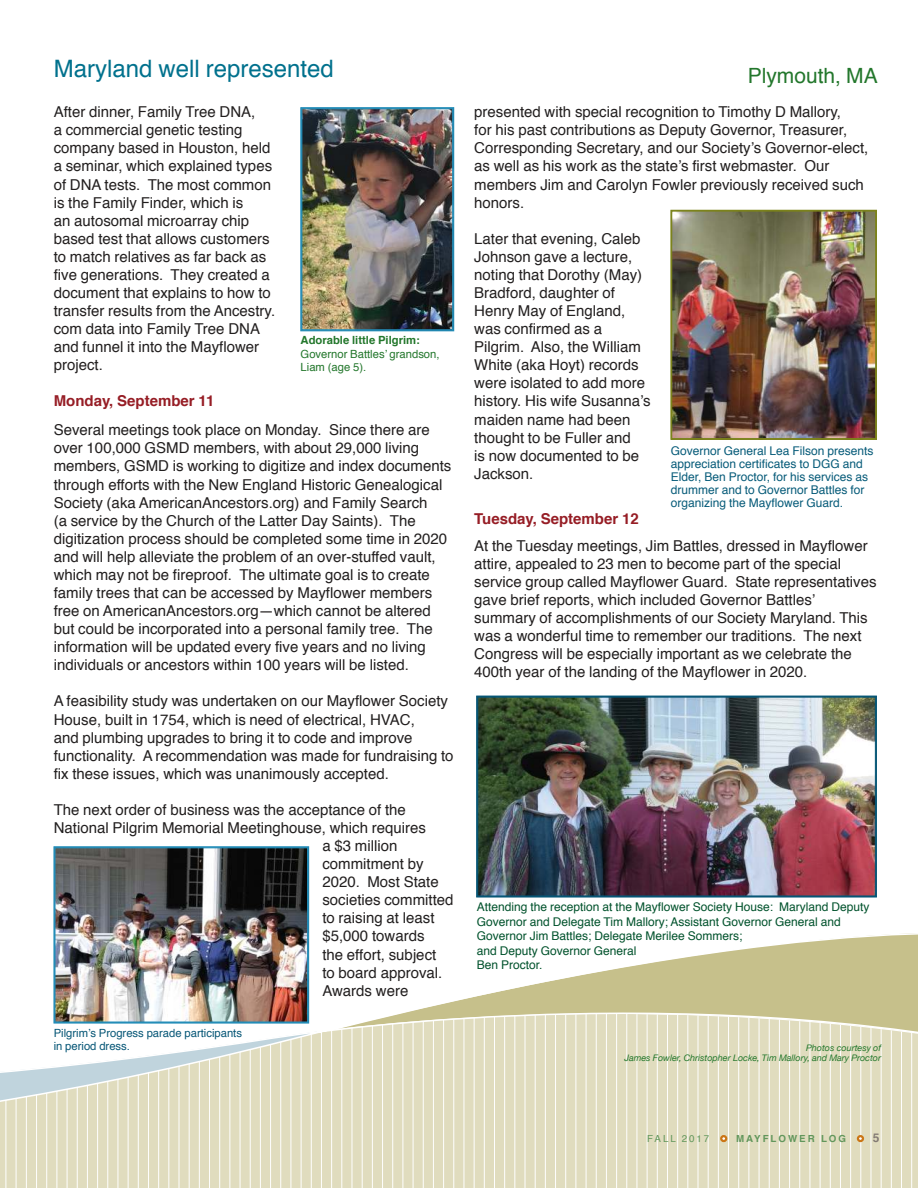
<style>
.page{position:relative;width:918px;height:1188px;background:#fff}
.page>*{position:absolute;margin:0;border:0;box-sizing:border-box;transform-origin:0 0}
.t1{font:24px "Helvetica";color:#00718d}
.t2{font:21px "Helvetica";color:#23772c}
.t3{font:15px/18.1px "Helvetica";color:#221f1f}
.t4{font:700 15px "Helvetica";color:#961d25}
.t5{font:12px/14.4px "Helvetica";color:#00522c}
.t6{font:12px/13.2px "Helvetica";color:#075b79}
.t7{font:700 12px "Helvetica";color:#837a74}
.t8{font:11.25px/13.5px "Helvetica";color:#065676}
.t9{font:11.25px/13.5px "Helvetica";color:#23772c}
.t10{font:700 11.25px "Helvetica";color:#23772c}
.t11{font:700 9.75px "Helvetica";letter-spacing:.2em;color:#61965b}
.t12{font:9.75px "Helvetica";letter-spacing:.2em;color:#61965b}
.t13{font:italic 9px/10.8px "Helvetica Neue";color:#23772c;text-align:right}
</style>
<div class="page">
<img style="left:476px;top:696px;width:401px;height:201px">
<div style="left:478px;top:697px;width:398px;height:199px;border:1px solid #065676"></div>
<svg style="left:0;top:903px;width:918px;height:285px"></svg>
<img style="left:671px;top:210px;width:206px;height:230px">
<div style="left:672px;top:211px;width:204px;height:228px;border:1px solid #7c831b"></div>
<div style="left:720px;top:1135px;width:7px;height:7px;border:2px solid #cb7616;border-radius:50%"></div>
<div style="left:857px;top:1135px;width:7px;height:7px;border:2px solid #cb7616;border-radius:50%"></div>
<img style="left:300px;top:107px;width:154px;height:224px">
<div style="left:302px;top:109px;width:151px;height:221px;border:1px solid #238db8"></div>
<img style="left:54px;top:846px;width:255px;height:178px">
<div style="left:55px;top:848px;width:253px;height:174px;border:1px solid #238db8"></div>
<h1 class="t1" style="left:54px;top:59px;width:282px">Maryland well represented</h1>
<p class="t3" style="left:54px;top:104px;width:223px">After dinner, Family Tree DNA,<br>a commercial genetic testing company based in Houston, held a seminar, which explained types of DNA tests. The most common is the Family Finder, which is<br>an autosomal microarray chip based test that allows customers to match relatives as far back as five generations. They created a document that explains to how to transfer results from the Ancestry. com data into Family Tree DNA and funnel it into the Mayflower project.</p>
<p class="t4" style="left:54px;top:395px;width:162px">Monday, September 11</p>
<p class="t3" style="left:54px;top:422px;width:399px">Several meetings took place on Monday. Since there are over 100,000 GSMD members, with about 29,000 living members, GSMD is working to digitize and index documents through efforts with the New England Historic Genealogical Society (aka AmericanAncestors.org) and Family Search<br>(a service by the Church of the Latter Day Saints). The digitization process should be completed some time in 2020 and will help alleviate the problem of an over-stuffed vault, which may not be fireproof. The ultimate goal is to create family trees that can be accessed by Mayflower members free on AmericanAncestors.org—which cannot be altered but could be incorporated into a personal family tree. The information will be updated every five years and no living individuals or ancestors within 100 years will be listed.</p>
<p class="t3" style="left:54px;top:693px;width:401px">A feasibility study was undertaken on our Mayflower Society House, built in 1754, which is need of electrical, HVAC,<br>and plumbing upgrades to bring it to code and improve functionality. A recommendation was made for fundraising to fix these issues, which was unanimously accepted.</p>
<p class="t3" style="left:54px;top:802px;width:354px">The next order of business was the acceptance of the</p>
<p class="t3" style="left:54px;top:820px;width:374px">National Pilgrim Memorial Meetinghouse, which requires</p>
<p class="t3" style="left:322px;top:838px;width:77px">a $3 million</p>
<p class="t3" style="left:322px;top:856px;width:103px">commitment by</p>
<p class="t3" style="left:322px;top:874px;width:118px">2020. Most State</p>
<p class="t3" style="left:322px;top:892px;width:133px">societies committed</p>
<p class="t3" style="left:322px;top:910px;width:114px">to raising at least</p>
<p class="t3" style="left:322px;top:928px;width:104px">$5,000 towards</p>
<p class="t3" style="left:322px;top:946px;width:115px">the effort, subject</p>
<p class="t3" style="left:322px;top:964px;width:122px">to board approval.</p>
<p class="t3" style="left:322px;top:982px;width:88px">Awards were</p>
<p class="t10" style="left:301px;top:336px;width:121px">Adorable little Pilgrim:</p>
<p class="t9" style="left:301px;top:347px;width:141px">Governor Battles’ grandson,<br>Liam (age 5).</p>
<p class="t8" style="left:54px;top:1026px;width:190px">Pilgrim’s Progress parade participants in period dress.</p>
<h2 class="t2" style="left:748px;top:66px;width:132px">Plymouth, MA</h2>
<p class="t3" style="left:474px;top:104px;width:396px">presented with special recognition to Timothy D Mallory,<br>for his past contributions as Deputy Governor, Treasurer, Corresponding Secretary, and our Society’s Governor-elect, as well as his work as the state’s first webmaster. Our members Jim and Carolyn Fowler previously received such honors.</p>
<p class="t3" style="left:474px;top:231px;width:178px">Later that evening, Caleb<br>Johnson gave a lecture, noting that Dorothy (May)<br>Bradford, daughter of<br>Henry May of England, was confirmed as a<br>Pilgrim. Also, the William<br>White (aka Hoyt) records were isolated to add more history. His wife Susanna’s maiden name had been thought to be Fuller and<br>is now documented to be<br>Jackson.</p>
<p class="t4" style="left:474px;top:513px;width:166px">Tuesday, September 12</p>
<p class="t3" style="left:474px;top:538px;width:404px">At the Tuesday meetings, Jim Battles, dressed in Mayflower attire, appealed to 23 men to become part of the special service group called Mayflower Guard. State representatives gave brief reports, which included Governor Battles’ summary of accomplishments of our Society Maryland. This was a wonderful time to remember our traditions. The next Congress will be especially important as we celebrate the 400th year of the landing of the Mayflower in 2020.</p>
<p class="t6" style="left:671px;top:445px;width:204px">Governor General Lea Filson presents appreciation certificates to DGG and Elder, Ben Proctor, for his services as drummer and to Governor Battles for organizing the Mayflower Guard.</p>
<p class="t5" style="left:477px;top:901px;width:394px">Attending the reception at the Mayflower Society House: Maryland Deputy Governor and Delegate Tim Mallory; Assistant Governor General and Governor Jim Battles; Delegate Merilee Sommers;<br>and Deputy Governor General<br>Ben Proctor.</p>
<p class="t13" style="left:624px;top:1043px;width:258px">Photos courtesy of<br>James Fowler, Christopher Locke, Tim Mallory, and Mary Proctor</p>
<p class="t12" style="left:647px;top:1135px;width:64px">FALL 2017</p>
<p class="t11" style="left:736px;top:1135px;width:111px">MAYFLOWER LOG</p>
<p class="t7" style="left:873px;top:1133px;width:8px">5</p>
</div>
